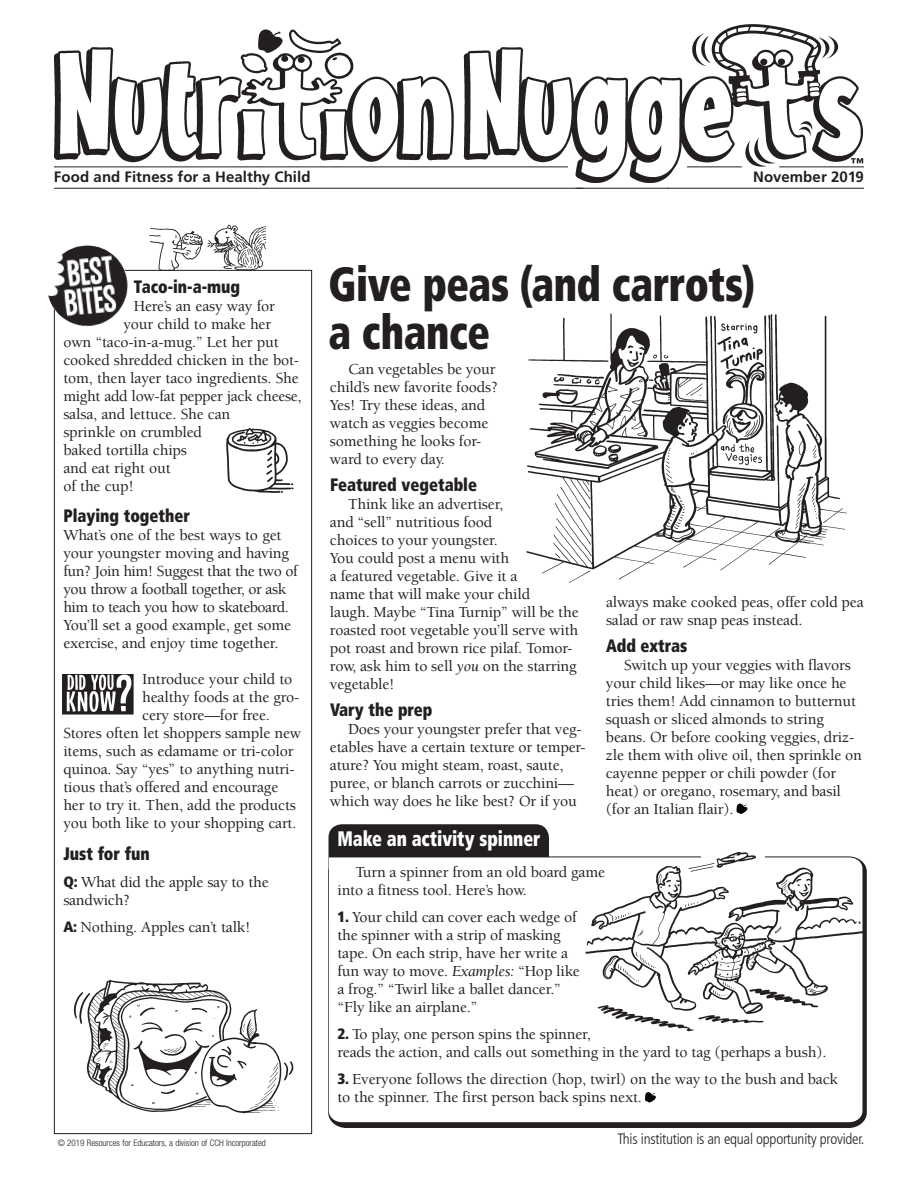
<style>
.page{position:relative;width:918px;height:1188px;background:#fff}
.page>*{position:absolute;margin:0;border:0;box-sizing:border-box;transform-origin:0 0}
.t1{font:900 condensed 48px/48px "Frutiger LT Pro";letter-spacing:-.01em;color:#231f20;scale:.85 1}
.t2{font:900 condensed 21px "Frutiger LT Pro";letter-spacing:-.005em;color:#fff;scale:.85 1}
.t3{font:900 condensed 18px "Frutiger LT Pro";color:#231f20;scale:.9 1}
.t4{font:500 15.75px/18px "Berkeley Std";letter-spacing:-.01em;color:#231f20}
.t5{font:300 condensed 15px "Frutiger LT Pro";letter-spacing:-.015em;color:#231f20}
.t6{font:700 15px "Frutiger LT Pro";letter-spacing:.005em;color:#231f20}
.t7{font:300 condensed 9px "Helvetica Neue";color:#231f20}
.s1{font-family:"Frutiger LT Pro";font-weight:900;font-stretch:condensed;font-size:15px}
.s2{font-weight:400;font-style:italic}
</style>
<div class="page">
<div style="left:328px;top:824px;width:221px;height:108px;background:#231f20;border-radius:14px"></div>
<svg style="left:328px;top:856px;width:539px;height:272px;background:#363334"></svg>
<svg style="left:329px;top:857px;width:533px;height:265px"></svg>
<hr style="left:54px;top:188px;width:529px;height:1px;background:#231f20">
<hr style="left:667px;top:188px;width:197px;height:1px;background:#231f20">
<hr style="left:576px;top:188px;width:93px;height:1px;background:#231f20">
<img style="left:54px;top:24px;width:810px;height:159px">
<hr style="left:54px;top:166px;width:514px;height:1px;background:#231f20">
<hr style="left:779px;top:166px;width:85px;height:1px;background:#231f20">
<hr style="left:687px;top:166px;width:55px;height:1px;background:#231f20">
<svg style="left:851px;top:158px;width:12px;height:5px"></svg>
<img style="left:148px;top:228px;width:55px;height:43px">
<img style="left:206px;top:224px;width:60px;height:47px">
<img style="left:48px;top:245px;width:82px;height:84px">
<img style="left:226px;top:427px;width:68px;height:66px">
<img style="left:62px;top:674px;width:72px;height:41px">
<img style="left:526px;top:313px;width:321px;height:270px">
<svg style="left:736px;top:803px;width:12px;height:11px"></svg>
<svg style="left:645px;top:1091px;width:13px;height:13px"></svg>
<img style="left:73px;top:980px;width:221px;height:134px">
<img style="left:572px;top:852px;width:292px;height:180px">
<h1 class="t6" style="left:54px;top:168px;width:258px">Food and Fitness for a Healthy Child</h1>
<h1 class="t6" style="left:753px;top:168px;width:112px">November 2019</h1>
<h2 class="t3" style="left:134px;top:275px;width:119px">Taco-in-a-mug</h2>
<p class="t4" style="left:134px;top:297px;width:143px">Here’s an easy way for</p>
<p class="t4" style="left:123px;top:315px;width:149px">your child to make her</p>
<p class="t4" style="left:63px;top:333px;width:217px">own “taco-in-a-mug.” Let her put</p>
<p class="t4" style="left:63px;top:351px;width:237px">cooked shredded chicken in the bot-</p>
<p class="t4" style="left:63px;top:369px;width:237px">tom, then layer taco ingredients. She</p>
<p class="t4" style="left:63px;top:387px;width:240px">might add low-fat pepper jack cheese,</p>
<p class="t4" style="left:63px;top:405px;width:168px">salsa, and lettuce. She can</p>
<p class="t4" style="left:63px;top:423px;width:140px">sprinkle on crumbled</p>
<p class="t4" style="left:63px;top:441px;width:125px">baked tortilla chips</p>
<p class="t4" style="left:63px;top:459px;width:109px">and eat right out</p>
<p class="t4" style="left:63px;top:477px;width:72px">of the cup!</p>
<h2 class="t3" style="left:63px;top:505px;width:142px">Playing together</h2>
<p class="t4" style="left:63px;top:526px;width:236px">What’s one of the best ways to get your youngster moving and having fun? Join him! Suggest that the two of you throw a football together, or ask him to teach you how to skateboard.<br>You’ll set a good example, get some exercise, and enjoy time together.</p>
<p class="t4" style="left:142px;top:670px;width:152px">Introduce your child to</p>
<p class="t4" style="left:142px;top:688px;width:159px">healthy foods at the gro-</p>
<p class="t4" style="left:142px;top:706px;width:129px">cery store—for free.</p>
<p class="t4" style="left:63px;top:724px;width:239px">Stores often let shoppers sample new</p>
<p class="t4" style="left:63px;top:742px;width:232px">items, such as edamame or tri-color</p>
<p class="t4" style="left:63px;top:760px;width:233px">quinoa. Say “yes” to anything nutri-</p>
<p class="t4" style="left:63px;top:778px;width:217px">tious that’s offered and encourage</p>
<p class="t4" style="left:63px;top:796px;width:234px">her to try it. Then, add the products</p>
<p class="t4" style="left:63px;top:814px;width:235px">you both like to your shopping cart.</p>
<h3 class="t3" style="left:63px;top:842px;width:97px">Just for fun</h3>
<p class="t4" style="left:63px;top:873px;width:207px"><span class="s1">Q:</span> What did the apple say to the sandwich?</p>
<p class="t4" style="left:63px;top:918px;width:189px"><span class="s1">A:</span> Nothing. Apples can’t talk!</p>
<h2 class="t1" style="left:328px;top:260px;width:503px">Give peas (and carrots) a chance</h2>
<p class="t4" style="left:330px;top:360px;width:170px;text-indent:18px">Can vegetables be your child’s new favorite foods?<br>Yes! Try these ideas, and watch as veggies become something he looks for&shy;ward to every day.</p>
<h3 class="t3" style="left:330px;top:474px;width:165px">Featured vegetable</h3>
<p class="t4" style="left:330px;top:495px;width:250px;text-indent:18px">Think like an advertiser,<br>and “sell” nutritious food<br>choices to your youngster.<br>You could post a menu with<br>a featured vegetable. Give it a<br>name that will make your child<br>laugh. Maybe “Tina Turnip” will be the roasted root vegetable you’ll serve with pot roast and brown rice pilaf. Tomor&shy;row, ask him to sell <span class="s2">you</span> on the starring vegetable!</p>
<h3 class="t3" style="left:330px;top:699px;width:115px">Vary the prep</h3>
<p class="t4" style="left:330px;top:720px;width:257px;text-indent:18px">Does your youngster prefer that veg&shy;etables have a certain texture or temper&shy;ature? You might steam, roast, saute, puree, or blanch carrots or zucchini— which way does he like best? Or if you</p>
<p class="t4" style="left:606px;top:593px;width:259px">always make cooked peas, offer cold pea salad or raw snap peas instead.</p>
<h3 class="t3" style="left:606px;top:634px;width:92px">Add extras</h3>
<p class="t4" style="left:606px;top:656px;width:257px;text-indent:18px">Switch up your veggies with flavors your child likes—or may like once he tries them! Add cinnamon to butternut squash or sliced almonds to string beans. Or before cooking veggies, driz&shy;zle them with olive oil, then sprinkle on cayenne pepper or chili powder (for heat) or oregano, rosemary, and basil (for an Italian flair).</p>
<h2 class="t2" style="left:338px;top:826px;width:240px">Make an activity spinner</h2>
<p class="t4" style="left:337px;top:863px;width:269px;text-indent:18px">Turn a spinner from an old board game into a fitness tool. Here’s how.</p>
<p class="t4" style="left:337px;top:908px;width:244px"><span class="s1">1.</span> Your child can cover each wedge of the spinner with a strip of masking tape. On each strip, have her write a fun way to move. <span class="s2">Examples:</span> “Hop like a frog.” “Twirl like a ballet dancer.” “Fly like an airplane.”</p>
<p class="t4" style="left:337px;top:1025px;width:490px"><span class="s1">2.</span> To play, one person spins the spinner,<br>reads the action, and calls out something in the yard to tag (perhaps a bush).</p>
<p class="t4" style="left:337px;top:1070px;width:502px"><span class="s1">3.</span> Everyone follows the direction (hop, twirl) on the way to the bush and back to the spinner. The first person back spins next.</p>
<p class="t7" style="left:58px;top:1137px;width:210px">© 2019 Resources for Educators, a division of CCH Incorporated</p>
<p class="t5" style="left:617px;top:1130px;width:249px">This institution is an equal opportunity provider.</p>
</div>
